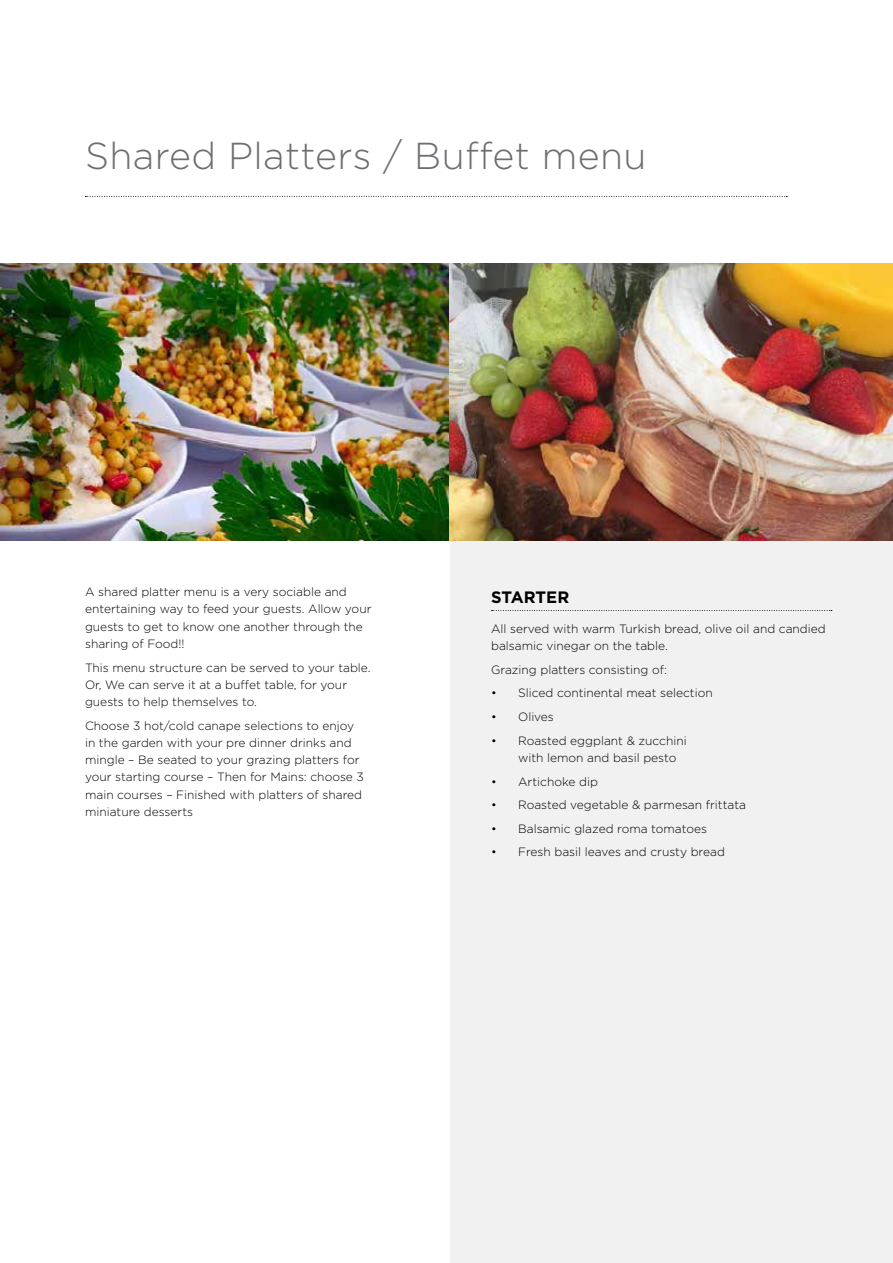
<style>
.page{position:relative;width:893px;height:1263px;background:#fff}
.page>*{position:absolute;margin:0;border:0;box-sizing:border-box;transform-origin:0 0}
.t1{font:300 37.5px "Gotham";letter-spacing:.01em;color:#6d6e71}
.t2{font:700 16.5px "Gotham";color:#000}
.t3{font:300 12px/17.2px "Gotham";color:#000}
</style>
<div class="page">
<div style="left:451px;top:264px;width:442px;height:999px;background:#f1f1f2"></div>
<svg style="left:491px;top:610px;width:341px;height:1px"></svg>
<img style="left:0;top:264px;width:450px;height:277px">
<img style="left:450px;top:264px;width:443px;height:277px">
<svg style="left:85px;top:196px;width:702px;height:1px"></svg>
<h1 class="t1" style="left:85px;top:135px;width:563px">Shared Platters / Buffet menu</h1>
<p class="t3" style="left:85px;top:583px;width:288px">A shared platter menu is a very sociable and entertaining way to feed your guests. Allow your guests to get to know one another through the sharing of Food!!</p>
<p class="t3" style="left:85px;top:658px;width:287px">This menu structure can be served to your table.<br>Or, We can serve it at a buffet table, for your guests to help themselves to.</p>
<p class="t3" style="left:85px;top:717px;width:280px">Choose 3 hot/cold canape selections to enjoy in the garden with your pre dinner drinks and mingle – Be seated to your grazing platters for your starting course – Then for Mains: choose 3 main courses – Finished with platters of shared miniature desserts</p>
<h2 class="t2" style="left:491px;top:587px;width:80px">STARTER</h2>
<p class="t3" style="left:491px;top:620px;width:336px">All served with warm Turkish bread, olive oil and candied balsamic vinegar on the table.</p>
<p class="t3" style="left:491px;top:661px;width:177px">Grazing platters consisting of:</p>
<p class="t3" style="left:491px;top:684px;width:223px">• Sliced continental meat selection</p>
<p class="t3" style="left:491px;top:708px;width:64px">• Olives</p>
<p class="t3" style="left:518px;top:731px;width:170px;text-indent:-27px">• Roasted eggplant &amp; zucchini with lemon and basil pesto</p>
<p class="t3" style="left:491px;top:772px;width:108px">• Artichoke dip</p>
<p class="t3" style="left:491px;top:796px;width:256px">• Roasted vegetable &amp; parmesan frittata</p>
<p class="t3" style="left:491px;top:820px;width:217px">• Balsamic glazed roma tomatoes</p>
<p class="t3" style="left:491px;top:843px;width:235px">• Fresh basil leaves and crusty bread</p>
</div>
